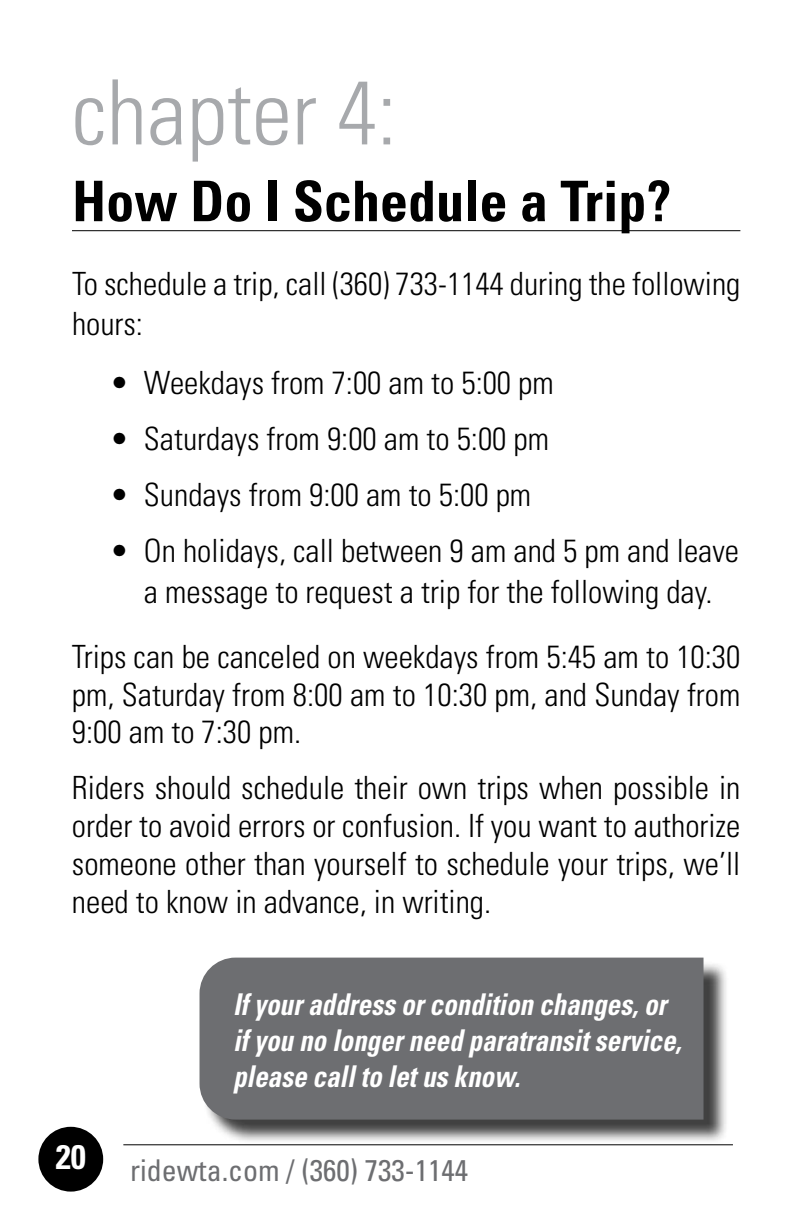
<style>
.page{position:relative;width:792px;height:1224px;background:#fff}
.page>*{position:absolute;margin:0;border:0;box-sizing:border-box;transform-origin:0 0}
.t1{font:300 condensed 90px "Univers LT Std";color:#a7a9ac}
.t2{font:700 condensed 56px "Univers LT Std";color:#000}
.t3{font:700 condensed 34px "Univers LT Std";color:#fff}
.t4{font:300 condensed 32px/38px "Univers LT Std";color:#000;text-align:justify}
.t5{font:italic 700 condensed 30px/36px "Univers LT Std";color:#fff;scale:.9 1}
.t6{font:condensed 30px "Univers LT Std";color:#6d6e71}
</style>
<div class="page">
<div style="left:38px;top:1127px;width:65px;height:65px;background:#000;border-radius:50%"></div>
<hr style="left:123px;top:1144px;width:610px;height:1px;background:#000">
<hr style="left:72px;top:230px;width:668px;height:1px;background:#000">
<div style="left:203px;top:961px;width:526px;height:184px;background:#000;opacity:.75"></div>
<div style="left:200px;top:958px;width:504px;height:162px;background:#6d6e71"></div>
<h1 class="t1" style="left:72px;top:59px;width:326px">chapter 4:</h1>
<h2 class="t2" style="left:72px;top:167px;width:601px">How Do I Schedule a Trip?</h2>
<p class="t4" style="left:72px;top:264px;width:670px;line-height:40px">To schedule a trip, call (360) 733-1144 during the following hours:</p>
<p class="t4" style="left:110px;top:363px;width:445px">• Weekdays from 7:00 am to 5:00 pm</p>
<p class="t4" style="left:110px;top:419px;width:441px">• Saturdays from 9:00 am to 5:00 pm</p>
<p class="t4" style="left:110px;top:475px;width:423px">• Sundays from 9:00 am to 5:00 pm</p>
<p class="t4" style="left:110px;top:530px;width:631px;line-height:40.8px;text-align:center">• On holidays, call between 9 am and 5 pm and leave a message to request a trip for the following day.</p>
<p class="t4" style="left:72px;top:637px;width:670px">Trips can be canceled on weekdays from 5:45 am to 10:30 pm, Saturday from 8:00 am to 10:30 pm, and Sunday from 9:00 am to 7:30 pm.</p>
<p class="t4" style="left:72px;top:769px;width:670px">Riders should schedule their own trips when possible in order to avoid errors or confusion. If you want to authorize someone other than yourself to schedule your trips, we’ll need to know in advance, in writing.</p>
<p class="t3" style="left:56px;top:1136px;width:32px">20</p>
<p class="t5" style="left:233px;top:986px;width:500px">If your address or condition changes, or if you no longer need paratransit service, please call to let us know.</p>
<p class="t6" style="left:130px;top:1151px;width:340px">ridewta.com / (360) 733-1144</p>
</div>
